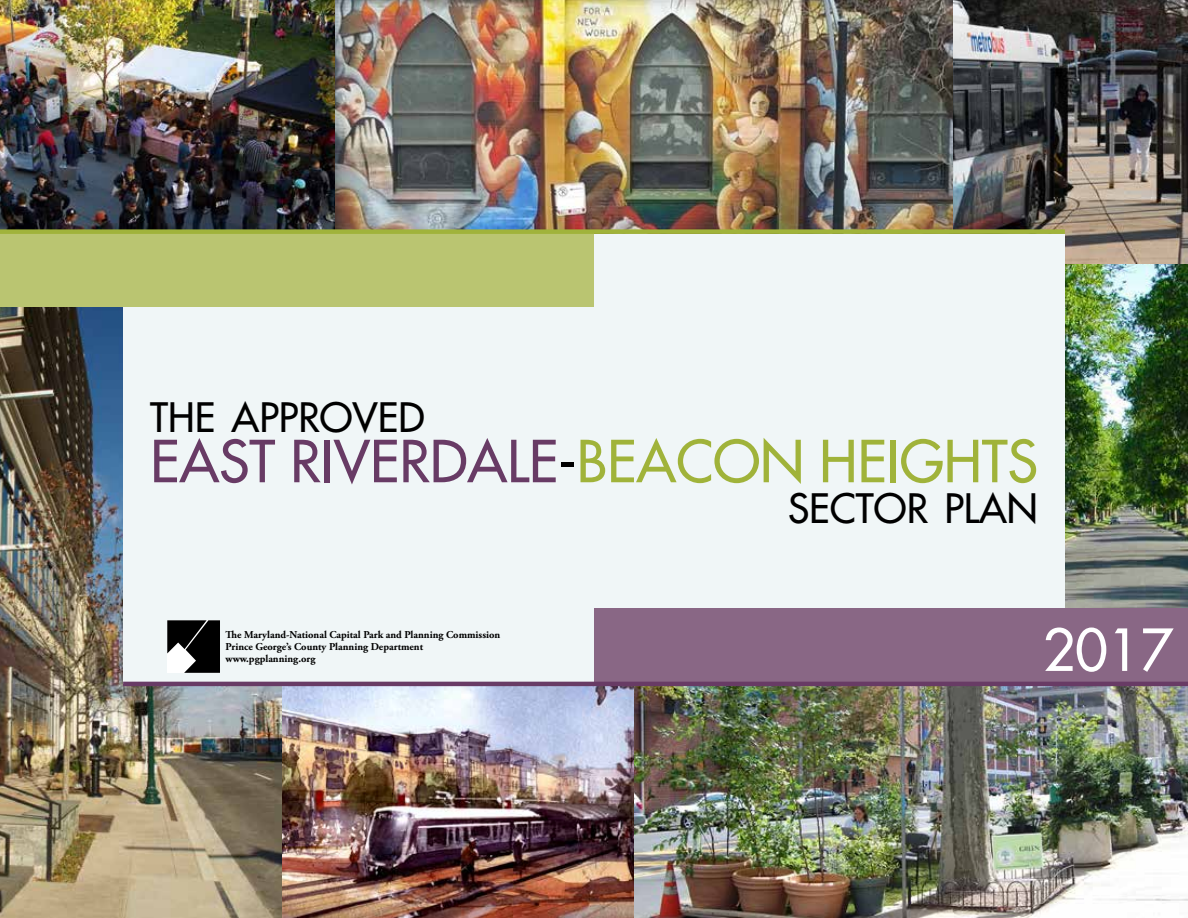
<style>
.page{position:relative;width:1188px;height:918px;background:#fff}
.page>*{position:absolute;margin:0;border:0;box-sizing:border-box;transform-origin:0 0}
.t1{font:500 56.4px "Futura Std";color:#683b65}
.t2{font:500 56.4px "Futura Std";color:#fff}
.t3{font:500 39.45px "Futura Std";color:#000}
.t4{font:700 10.5px/12.1px "Adobe Garamond Pro";color:#000}
.s1{color:#000}
.s2{color:#a0b33a}
</style>
<div class="page">
<img style="left:282px;top:686px;width:352px;height:232px">
<img style="left:0;top:307px;width:282px;height:611px">
<img style="left:0;top:0;width:335px;height:229px">
<img style="left:634px;top:686px;width:554px;height:232px">
<img style="left:335px;top:0;width:618px;height:229px">
<img style="left:1065px;top:264px;width:123px;height:344px">
<img style="left:953px;top:0;width:235px;height:264px">
<div style="left:123px;top:234px;width:942px;height:450px;background:#f0f6f7"></div>
<div style="left:594px;top:608px;width:594px;height:77px;background:#896785"></div>
<div style="left:0;top:230px;width:594px;height:77px;background:#bac571"></div>
<hr style="left:123px;top:682px;width:1065px;height:4px;background:#683b65">
<div style="left:0;top:229px;width:1065px;height:5px;background:#a0b33a"></div>
<svg style="left:167px;top:620px;width:53px;height:53px"></svg>
<h2 class="t3" style="left:150px;top:393px;width:276px">THE APPROVED</h2>
<h1 class="t1" style="left:150px;top:426px;width:889px">EAST RIVERDALE<span class="s1">-</span><span class="s2">BEACON HEIGHTS</span></h1>
<h2 class="t3" style="left:788px;top:484px;width:251px">SECTOR PLAN</h2>
<p class="t4" style="left:226px;top:629px;width:276px">The Maryland-National Capital Park and Planning Commission<br>Prince George’s County Planning Department www.pgplanning.org</p>
<h1 class="t2" style="left:1043px;top:615px;width:132px">2017</h1>
</div>
